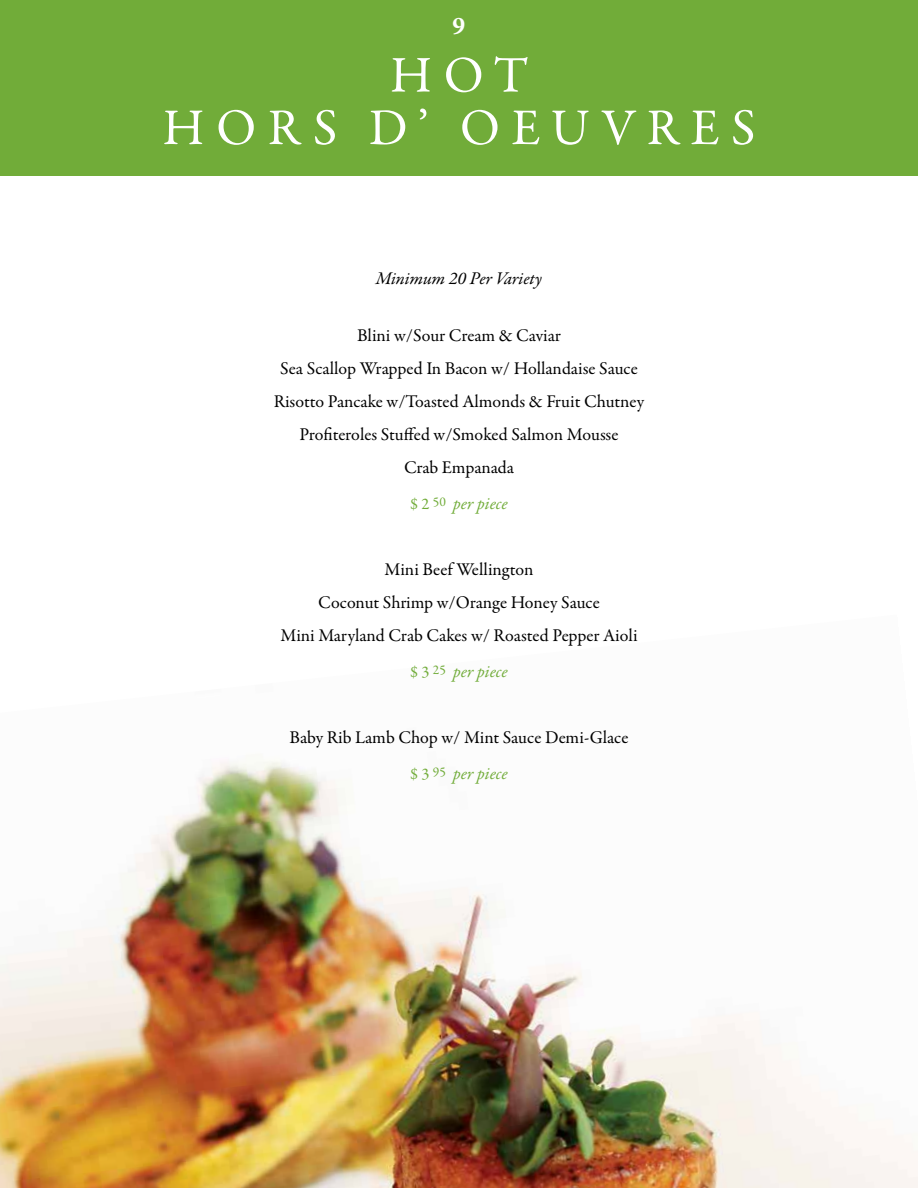
<style>
.page{position:relative;width:918px;height:1188px;background:#fff}
.page>*{position:absolute;margin:0;border:0;box-sizing:border-box;transform-origin:0 0}
.t1{font:51.6px/52.5px "Garamond Premr Pro";letter-spacing:.22em;color:#fff;text-align:center}
.t2{font:700 25.5px "Minion Pro";color:#fff}
.t3{font:18px/33px "Garamond Premr Pro";letter-spacing:-.005em;color:#000;text-align:center}
.t4{font:italic 18px "Garamond Premr Pro";color:#71ac39}
.t5{font:italic 18px "Garamond Premr Pro";color:#000}
.s1{font-style:normal;font-size:16.5px}
.s2{font-size:16.5px;color:#71ac39}
.s3{font-style:italic;color:#71ac39}
</style>
<div class="page">
<div style="left:0;top:0;width:918px;height:176px;background:#71ac39"></div>
<img style="left:0;top:761px;width:918px;height:427px">
<h2 class="t2" style="left:453px;top:8px;width:14px">9</h2>
<h1 class="t1" style="left:162px;top:50px;width:595px">HOT<br>HORS D’ OEUVRES</h1>
<p class="t5" style="left:376px;top:267px;width:168px">Minimum 20 Per Variety</p>
<p class="t3" style="left:274px;top:319px;width:372px">Blini w/Sour Cream &amp; Caviar<br>Sea Scallop Wrapped In Bacon w/ Hollandaise Sauce Risotto Pancake w/Toasted Almonds &amp; Fruit Chutney Profiteroles Stuffed w/Smoked Salmon Mousse<br>Crab Empanada</p>
<p class="t4" style="left:410px;top:492px;width:99px"><span class="s1">$ 2</span> <sup>50</sup> per piece</p>
<p class="t3" style="left:280px;top:553px;width:359px">Mini Beef Wellington<br>Coconut Shrimp w/Orange Honey Sauce<br>Mini Maryland Crab Cakes w/ Roasted Pepper Aioli</p>
<p class="t4" style="left:410px;top:660px;width:99px"><span class="s1">$ 3</span> <sup>25</sup> per piece</p>
<p class="t3" style="left:290px;top:720px;width:340px;line-height:36px">Baby Rib Lamb Chop w/ Mint Sauce Demi-Glace <span class="s2">$ 3</span> <sup>95</sup> <span class="s3">per piece</span></p>
</div>
